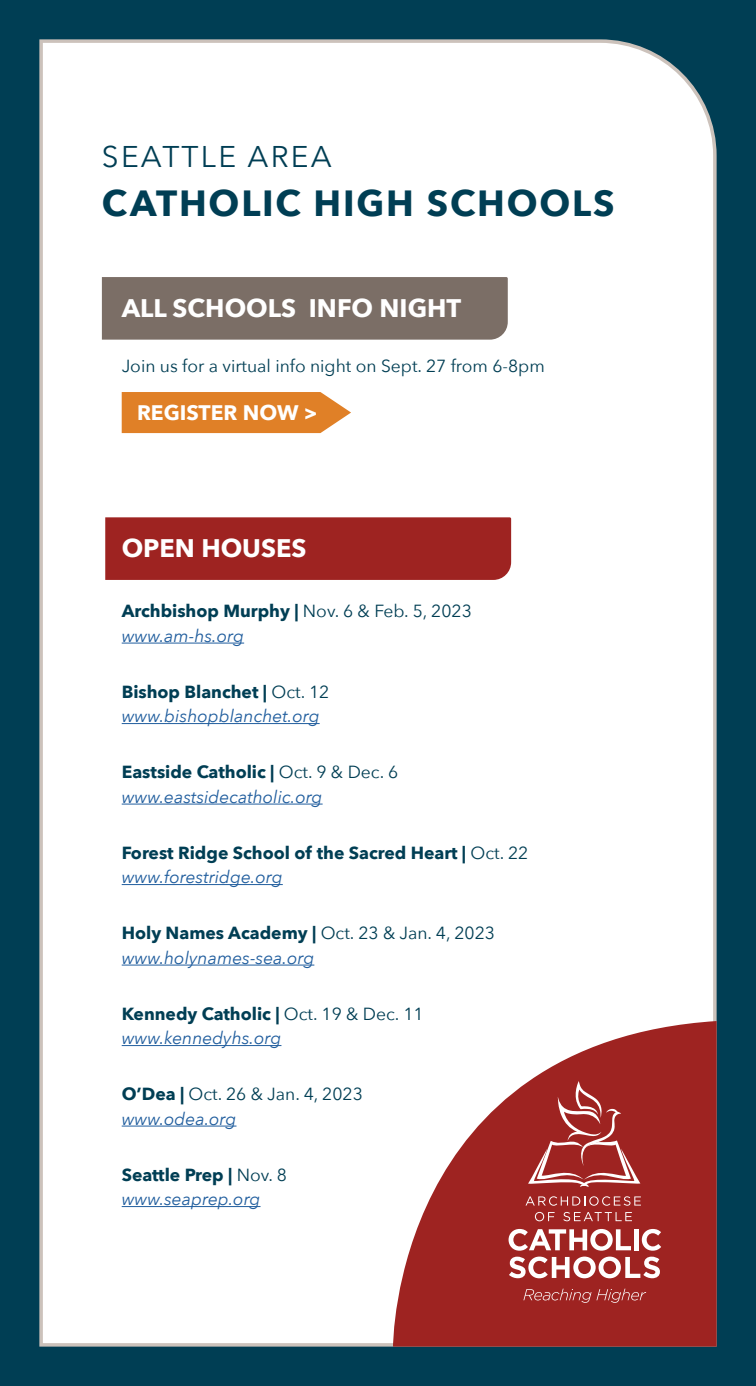
<style>
.page{position:relative;width:756px;height:1386px;background:#003e54}
.page>*{position:absolute;margin:0;border:0;box-sizing:border-box;transform-origin:0 0}
.t1{font:700 36.4px "Avenir Next";letter-spacing:.05em;color:#003e54}
.t2{font:29.93px "Avenir Next";letter-spacing:.075em;color:#003e54}
.t3{font:700 25.38px "Avenir Next";color:#fff}
.t4{font:700 21px "Avenir Next";color:#fff}
.t5{font:italic 17.5px/24.5px "Avenir Next";color:#215e9e}
.t6{font:700 17.5px/24.5px "Avenir Next";color:#003e54}
.t7{font:17.5px/24.5px "Avenir Next";color:#003e54}
.s1{font-weight:400}
.s2{font-weight:400;font-style:italic;color:#215e9e}
.s3{font-weight:700;font-style:normal;color:#003e54}
.s4{font-style:normal;color:#003e54}
.s5{font-weight:700}
.s6{font-style:italic;color:#215e9e}
</style>
<div class="page">
<div style="left:39px;top:39px;width:678px;height:1308px;background:#fff"></div>
<svg style="left:393px;top:1021px;width:324px;height:326px;background:#b8605f"></svg>
<svg style="left:509px;top:1229px;width:122px;height:22px;background:#c88382"></svg>
<hr style="left:634px;top:1229px;width:4px;height:21px;background:#fff">
<svg style="left:642px;top:1229px;width:19px;height:22px"></svg>
<svg style="left:509px;top:1257px;width:151px;height:21px;background:#ca8887"></svg>
<svg style="left:526px;top:1196px;width:115px;height:10px"></svg>
<svg style="left:535px;top:1212px;width:20px;height:9px"></svg>
<svg style="left:563px;top:1212px;width:69px;height:9px"></svg>
<svg style="left:523px;top:1289px;width:123px;height:14px;background:#ac4342"></svg>
<svg style="left:528px;top:1081px;width:112px;height:107px;background:#ac4341"></svg>
<div style="left:102px;top:277px;width:406px;height:63px;background:#7b6e66"></div>
<div style="left:105px;top:517px;width:406px;height:63px;background:#9e2321"></div>
<svg style="left:122px;top:392px;width:229px;height:41px;background:#e28835"></svg>
<hr style="left:122px;top:643px;width:122px;height:1px;background:#215e9e">
<hr style="left:122px;top:723px;width:198px;height:1px;background:#215e9e">
<hr style="left:122px;top:804px;width:201px;height:1px;background:#215e9e">
<hr style="left:122px;top:884px;width:161px;height:1px;background:#215e9e">
<hr style="left:122px;top:965px;width:192px;height:1px;background:#215e9e">
<hr style="left:122px;top:1045px;width:159px;height:1px;background:#215e9e">
<hr style="left:122px;top:1126px;width:115px;height:1px;background:#215e9e">
<hr style="left:122px;top:1206px;width:139px;height:1px;background:#215e9e">
<h2 class="t2" style="left:102px;top:132px;width:231px">SEATTLE AREA</h2>
<h1 class="t1" style="left:102px;top:172px;width:514px">CATHOLIC HIGH SCHOOLS</h1>
<h3 class="t3" style="left:122px;top:286px;width:341px">ALL SCHOOLS INFO NIGHT</h3>
<p class="t7" style="left:122px;top:353px;width:425px">Join us for a virtual info night on Sept. 27 from 6-8pm</p>
<p class="t4" style="left:137px;top:394px;width:182px">REGISTER NOW &gt;</p>
<h3 class="t3" style="left:122px;top:526px;width:186px">OPEN HOUSES</h3>
<p class="t6" style="left:122px;top:599px;width:352px">Archbishop Murphy | <span class="s1">Nov. 6 &amp; Feb. 5, 2023 </span><span class="s2">www.am-hs.org</span></p>
<p class="t5" style="left:122px;top:679px;width:209px"><span class="s3">Bishop Blanchet |</span> <span class="s4">Oct. 12 </span>www.bishopblanchet.org</p>
<p class="t5" style="left:122px;top:759px;width:278px"><span class="s3">Eastside Catholic |</span> <span class="s4">Oct. 9 &amp; Dec. 6 </span>www.eastsidecatholic.org</p>
<p class="t6" style="left:122px;top:840px;width:408px">Forest Ridge School of the Sacred Heart | <span class="s1">Oct. 22 </span><span class="s2">www.forestridge.org</span></p>
<p class="t5" style="left:122px;top:920px;width:375px"><span class="s3">Holy Names Academy |</span> <span class="s4">Oct. 23 &amp; Jan. 4, 2023 </span>www.holynames-sea.org</p>
<p class="t5" style="left:122px;top:1001px;width:303px"><span class="s3">Kennedy Catholic |</span> <span class="s4">Oct. 19 &amp; Dec. 11 </span>www.kennedyhs.org</p>
<p class="t7" style="left:122px;top:1081px;width:243px"><span class="s5">O’Dea |</span> Oct. 26 &amp; Jan. 4, 2023 <span class="s6">www.odea.org</span></p>
<p class="t5" style="left:122px;top:1162px;width:167px"><span class="s3">Seattle Prep |</span> <span class="s4">Nov. 8 </span>www.seaprep.org</p>
</div>
